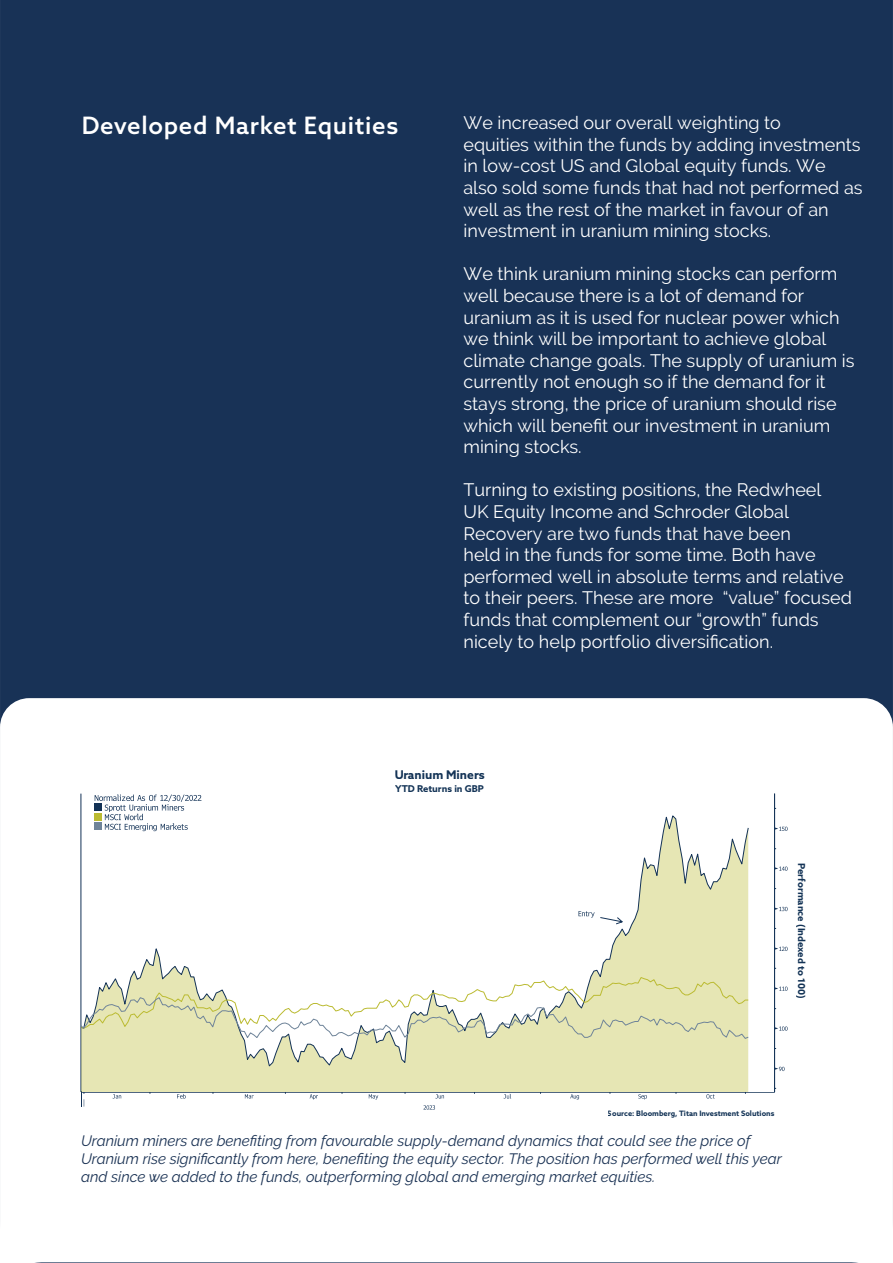
<style>
.page{position:relative;width:893px;height:1263px;background:#183256}
.page>*{position:absolute;margin:0;border:0;box-sizing:border-box;transform-origin:0 0}
.t1{font:500 24px "Azo Sans";letter-spacing:.03em;color:#fff}
.t2{font:18px/21.6px "Raleway";color:#fff}
.t3{font:italic 15px/18px "Raleway";color:#193153}
.t4{font:700 12px "Azo Sans";color:#133356}
.t5{font:700 9.6px "Azo Sans";color:#133356}
.t6{font:700 9.45px "Azo Sans";color:#133356}
.t7{font:700 7.5px "Azo Sans";color:#133356}
</style>
<div class="page">
<svg style="left:0;top:698px;width:893px;height:564px"></svg>
<hr style="left:81px;top:794px;width:1px;height:298px;background:#133256">
<div style="left:81px;top:816px;width:667px;height:276px;background:#e6e6b4"></div>
<svg style="left:81px;top:815px;width:668px;height:252px"></svg>
<svg style="left:81px;top:977px;width:668px;height:62px"></svg>
<svg style="left:578px;top:911px;width:45px;height:13px"></svg>
<hr style="left:81px;top:1092px;width:694px;height:1px;background:#133256">
<svg style="left:245px;top:1094px;width:9px;height:4px"></svg>
<svg style="left:435px;top:1094px;width:9px;height:4px"></svg>
<svg style="left:638px;top:1094px;width:9px;height:5px"></svg>
<svg style="left:113px;top:1094px;width:8px;height:4px"></svg>
<svg style="left:177px;top:1094px;width:9px;height:4px"></svg>
<svg style="left:310px;top:1094px;width:8px;height:5px"></svg>
<svg style="left:369px;top:1094px;width:9px;height:5px"></svg>
<svg style="left:504px;top:1094px;width:7px;height:4px"></svg>
<svg style="left:570px;top:1094px;width:9px;height:5px"></svg>
<svg style="left:706px;top:1094px;width:9px;height:4px"></svg>
<svg style="left:424px;top:1105px;width:11px;height:5px"></svg>
<svg style="left:81px;top:1092px;width:4px;height:15px"></svg>
<hr style="left:774px;top:794px;width:1px;height:298px;background:#133256">
<svg style="left:775px;top:1067px;width:10px;height:4px"></svg>
<svg style="left:775px;top:1026px;width:13px;height:5px"></svg>
<svg style="left:775px;top:986px;width:13px;height:5px"></svg>
<svg style="left:775px;top:947px;width:13px;height:4px"></svg>
<svg style="left:775px;top:907px;width:13px;height:4px"></svg>
<svg style="left:775px;top:866px;width:13px;height:5px"></svg>
<svg style="left:775px;top:827px;width:13px;height:4px"></svg>
<svg style="left:95px;top:794px;width:106px;height:37px"></svg>
<h1 class="t1" style="left:82px;top:110px;width:318px">Developed Market Equities</h1>
<p class="t2" style="left:463px;top:112px;width:401px">We increased our overall weighting to<br>equities within the funds by adding investments in low-cost US and Global equity funds. We also sold some funds that had not performed as well as the rest of the market in favour of an investment in uranium mining stocks.</p>
<p class="t2" style="left:463px;top:263px;width:393px">We think uranium mining stocks can perform well because there is a lot of demand for uranium as it is used for nuclear power which we think will be important to achieve global climate change goals. The supply of uranium is currently not enough so if the demand for it stays strong, the price of uranium should rise which will benefit our investment in uranium mining stocks.</p>
<p class="t2" style="left:463px;top:479px;width:390px">Turning to existing positions, the Redwheel<br>UK Equity Income and Schroder Global Recovery are two funds that have been<br>held in the funds for some time. Both have performed well in absolute terms and relative to their peers. These are more “value” focused funds that complement our “growth” funds nicely to help portfolio diversification.</p>
<p class="t4" style="left:394px;top:766px;width:92px">Uranium Miners</p>
<p class="t6" style="left:395px;top:782px;width:90px">YTD Returns in GBP</p>
<p class="t5" style="left:808px;top:863px;width:137px;rotate:90deg">Performance (Indexed to 100)</p>
<p class="t7" style="left:608px;top:1108px;width:168px">Source: Bloomberg, Titan Investment Solutions</p>
<p class="t3" style="left:81px;top:1132px;width:702px">Uranium miners are benefiting from favourable supply-demand dynamics that could see the price of<br>Uranium rise significantly from here, benefiting the equity sector. The position has performed well this year and since we added to the funds, outperforming global and emerging market equities.</p>
</div>
